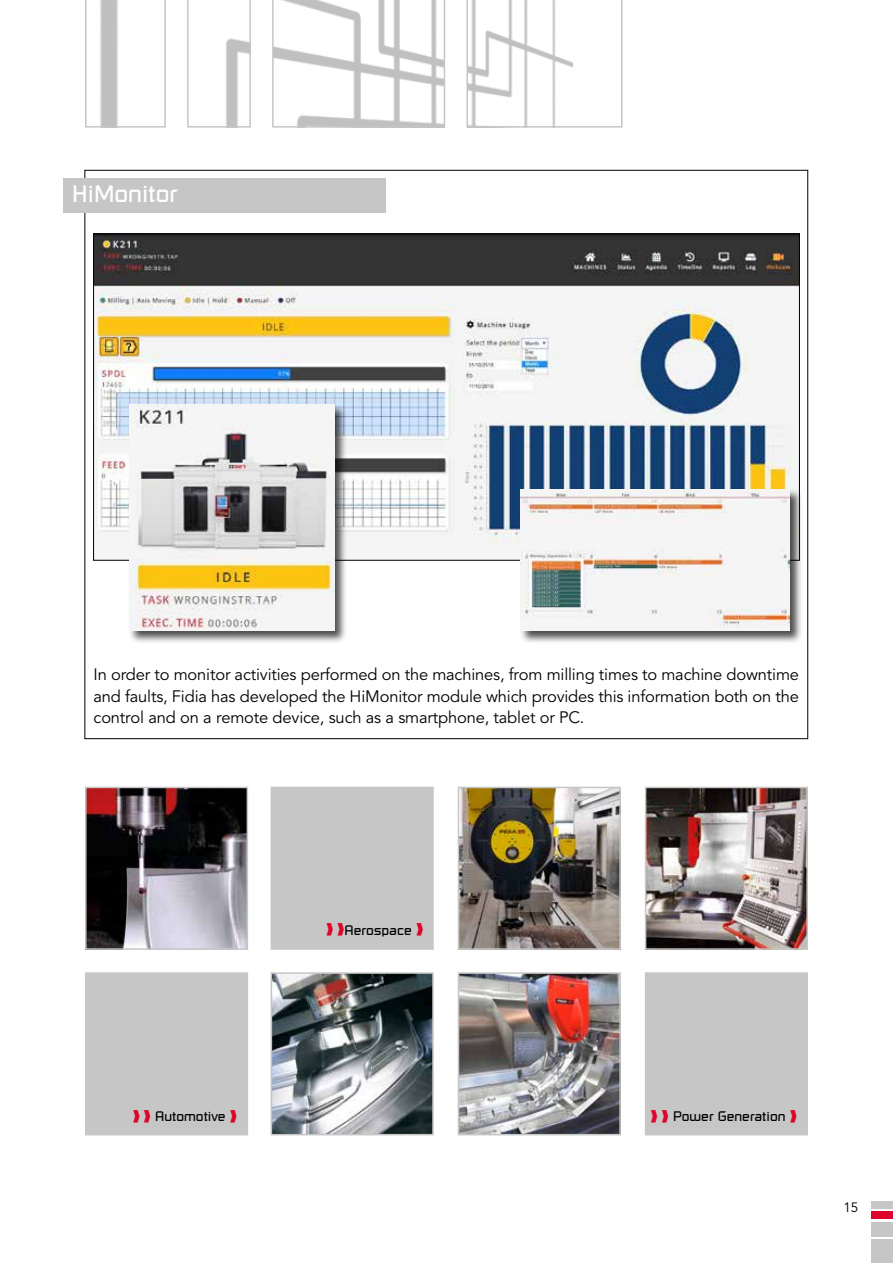
<style>
.page{position:relative;width:893px;height:1263px;background:#fff}
.page>*{position:absolute;margin:0;border:0;box-sizing:border-box;transform-origin:0 0}
.t1{font:24px "Russell Square";color:#fff}
.t2{font:16.5px/21.3px "Avenir";letter-spacing:-.01em;color:#000;text-align:justify}
.t3{font:13.5px "Russell Square";color:#000}
.t4{font:13.5px "Avenir";color:#000}
</style>
<div class="page">
<img style="left:95px;top:235px;width:703px;height:324px">
<img style="left:88px;top:790px;width:157px;height:157px">
<div style="left:85px;top:787px;width:163px;height:163px;border:2px solid #c6c6c6"></div>
<div style="left:271px;top:787px;width:163px;height:163px;background:#c6c6c6"></div>
<div style="left:85px;top:972px;width:163px;height:163px;background:#c6c6c6"></div>
<div style="left:645px;top:972px;width:163px;height:163px;background:#c6c6c6"></div>
<img style="left:274px;top:975px;width:157px;height:157px">
<div style="left:271px;top:972px;width:163px;height:163px;border:2px solid #c6c6c6"></div>
<img style="left:461px;top:790px;width:157px;height:157px">
<div style="left:458px;top:787px;width:163px;height:163px;border:2px solid #c6c6c6"></div>
<img style="left:461px;top:975px;width:157px;height:157px">
<div style="left:458px;top:972px;width:163px;height:163px;border:2px solid #c6c6c6"></div>
<img style="left:648px;top:790px;width:157px;height:157px">
<div style="left:645px;top:787px;width:163px;height:163px;border:2px solid #c6c6c6"></div>
<div style="left:128px;top:403px;width:219px;height:241px;background:#000;opacity:.7"></div>
<img style="left:130px;top:405px;width:204px;height:226px">
<div style="left:519px;top:488px;width:283px;height:156px;background:#000;opacity:.7"></div>
<img style="left:520px;top:490px;width:269px;height:141px">
<svg style="left:85px;top:0;width:81px;height:128px"></svg>
<svg style="left:187px;top:0;width:64px;height:128px"></svg>
<svg style="left:272px;top:0;width:173px;height:128px"></svg>
<svg style="left:466px;top:0;width:156px;height:128px"></svg>
<div style="left:872px;top:1240px;width:21px;height:23px;background:#c6c6c6"></div>
<div style="left:872px;top:1222px;width:21px;height:15px;background:#c6c6c6"></div>
<div style="left:872px;top:1211px;width:21px;height:8px;background:#dd052b"></div>
<div style="left:872px;top:1201px;width:21px;height:8px;background:#c6c6c6"></div>
<div style="left:64px;top:179px;width:322px;height:34px;background:#c6c6c6"></div>
<h1 class="t1" style="left:72px;top:179px;width:107px">HiMonitor</h1>
<p class="t2" style="left:94px;top:664px;width:707px">In order to monitor activities performed on the machines, from milling times to machine downtime and faults, Fidia has developed the HiMonitor module which provides this information both on the control and on a remote device, such as a smartphone, tablet or PC.</p>
<p class="t3" style="left:345px;top:922px;width:69px">Aerospace</p>
<p class="t3" style="left:155px;top:1108px;width:72px">Automotive</p>
<p class="t3" style="left:673px;top:1108px;width:114px">Power Generation</p>
<p class="t4" style="left:843px;top:1199px;width:17px">15</p>
</div>
